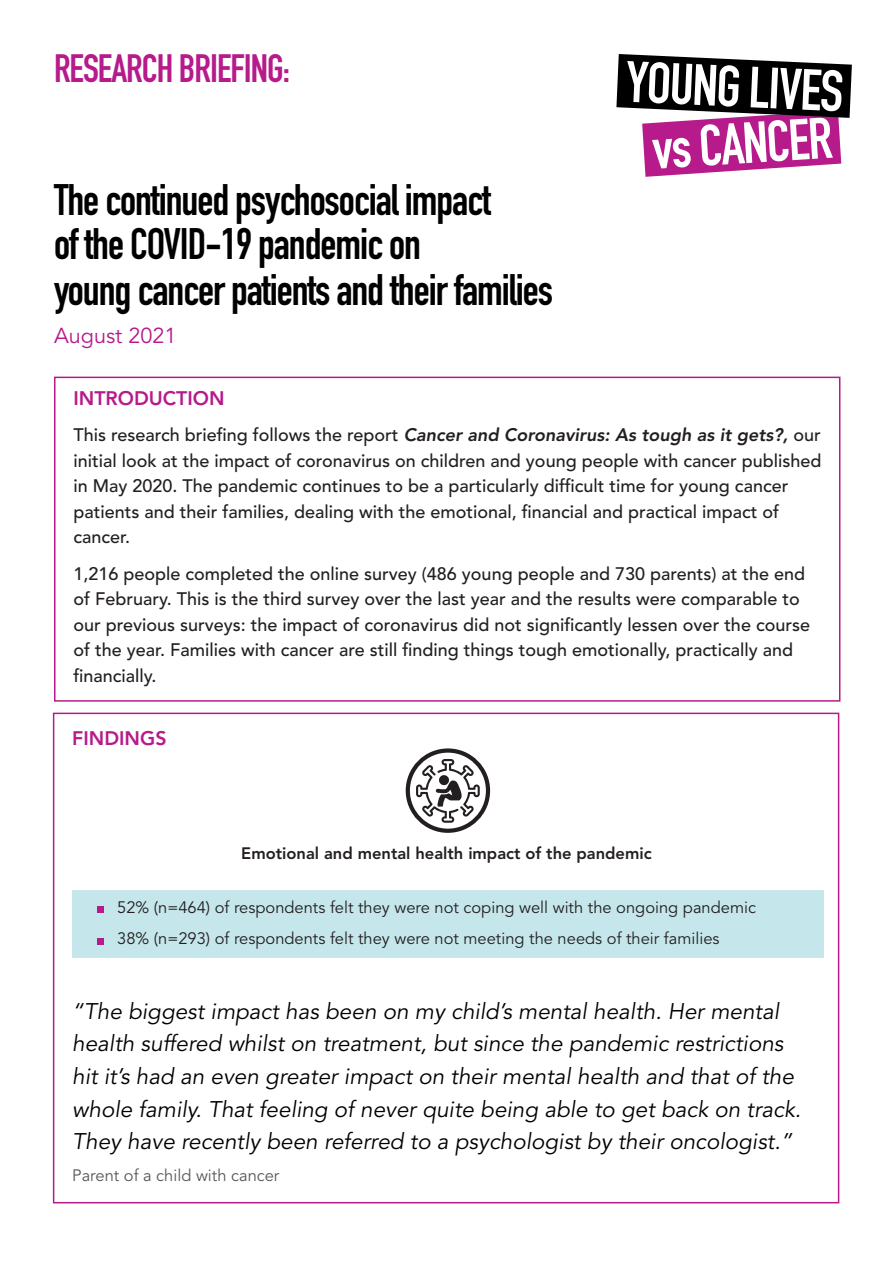
<style>
.page{position:relative;width:893px;height:1263px;background:#fff}
.page>*{position:absolute;margin:0;border:0;box-sizing:border-box;transform-origin:0 0}
.t1{font:700 43.5px/45px "DIN Condensed";letter-spacing:-.025em;color:#000001}
.t2{font:700 39px "DIN Condensed";letter-spacing:-.025em;color:#b61a8b}
.BODY{font:italic 22.5px/32.7px "Avenir LT Std";color:#000001}
.t3{font:21.6px "Avenir LT Std";color:#b61a8b}
.BODY-2{font:800 19.5px "Avenir LT Std";color:#b61a8b}
.t4{font:500 18px/25.5px "Avenir LT Std";color:#231f20}
.BODY-3{font:16.5px "Avenir LT Std";color:#231f20}
.BODY-4{font:800 16.5px "Avenir LT Std";color:#231f20}
.BODY-5{font:16.5px "Avenir LT Std";color:#57585a}
.s1{font-weight:800;font-style:italic}
</style>
<div class="page">
<svg style="left:616px;top:54px;width:236px;height:123px"></svg>
<div style="left:54px;top:377px;width:786px;height:325px;border:2px solid #b61a8b"></div>
<div style="left:72px;top:890px;width:751px;height:68px;background:#c5e7ec"></div>
<svg style="left:98px;top:907px;width:6px;height:6px"></svg>
<svg style="left:98px;top:938px;width:6px;height:6px"></svg>
<svg style="left:408px;top:750px;width:80px;height:81px"></svg>
<div style="left:406px;top:748px;width:84px;height:85px;border:4px solid #231f20;border-radius:50%"></div>
<svg style="left:416px;top:759px;width:64px;height:64px"></svg>
<p class="t2" style="left:54px;top:42px;width:238px">RESEARCH BRIEFING:</p>
<p class="t1" style="left:54px;top:177px;width:501px">The continued psychosocial impact<br>of the COVID-19 pandemic on<br>young cancer patients and their families</p>
<p class="t3" style="left:54px;top:323px;width:124px">August 2021</p>
<p class="BODY-2" style="left:73px;top:387px;width:153px">INTRODUCTION</p>
<p class="t4" style="left:73px;top:423px;width:749px">This research briefing follows the report <span class="s1">Cancer and Coronavirus: As tough as it gets?,</span> our initial look at the impact of coronavirus on children and young people with cancer published in May 2020. The pandemic continues to be a particularly difficult time for young cancer patients and their families, dealing with the emotional, financial and practical impact of cancer.</p>
<p class="t4" style="left:73px;top:561px;width:738px">1,216 people completed the online survey (486 young people and 730 parents) at the end of February. This is the third survey over the last year and the results were comparable to our previous surveys: the impact of coronavirus did not significantly lessen over the course of the year. Families with cancer are still finding things tough emotionally, practically and financially.</p>
<p class="BODY-2" style="left:72px;top:726px;width:96px">FINDINGS</p>
<p class="BODY-4" style="left:241px;top:843px;width:412px">Emotional and mental health impact of the pandemic</p>
<p class="BODY-3" style="left:117px;top:898px;width:640px">52% (n=464) of respondents felt they were not coping well with the ongoing pandemic</p>
<p class="BODY-3" style="left:117px;top:929px;width:604px">38% (n=293) of respondents felt they were not meeting the needs of their families</p>
<p class="BODY" style="left:72px;top:995px;width:730px">“The biggest impact has been on my child’s mental health. Her mental health suffered whilst on treatment, but since the pandemic restrictions hit it’s had an even greater impact on their mental health and that of the whole family. That feeling of never quite being able to get back on track.<br>They have recently been referred to a psychologist by their oncologist.”</p>
<p class="BODY-5" style="left:72px;top:1165px;width:209px">Parent of a child with cancer</p>
</div>
